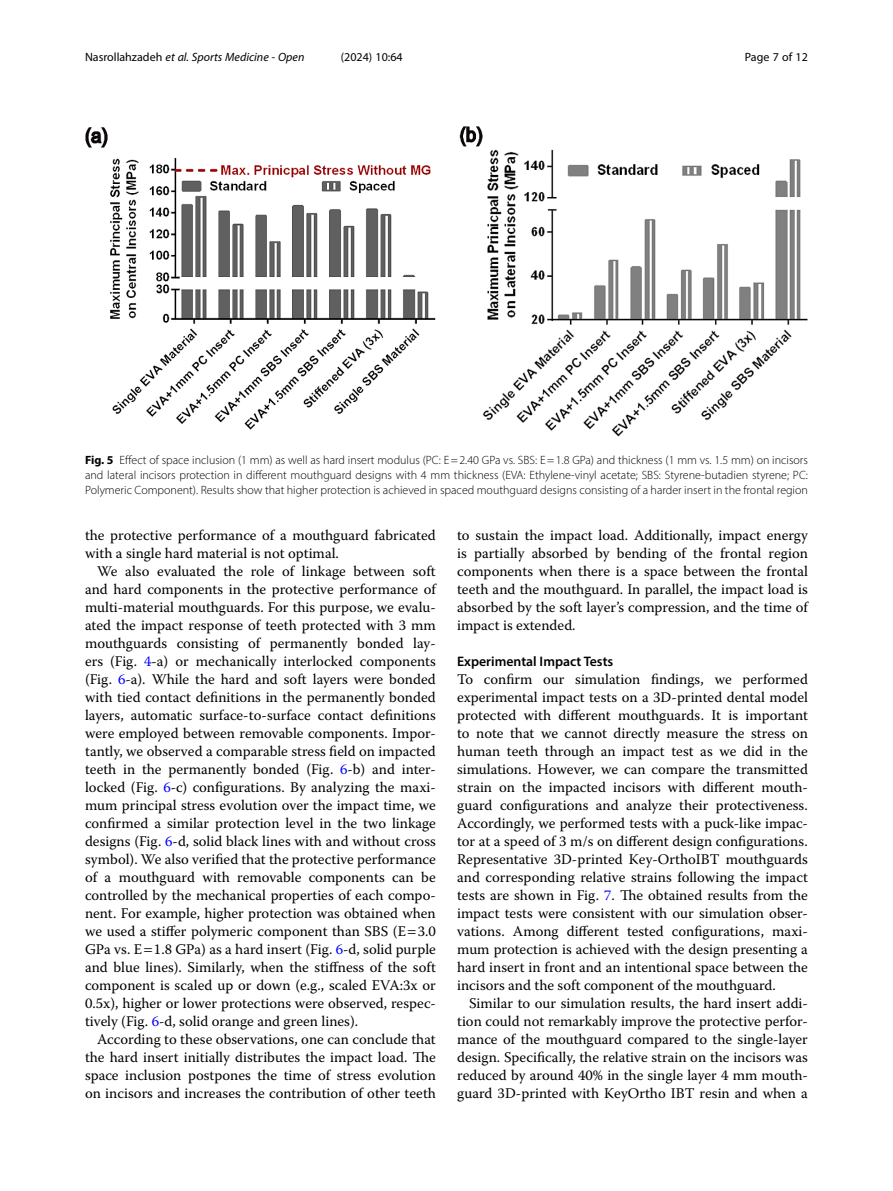
<style>
.page{position:relative;width:893px;height:1191px;background:#fff}
.page>*{position:absolute;margin:0;border:0;box-sizing:border-box;transform-origin:0 0}
.Body_Text_Indent{font:14.7px/18px "Warnock Pro";color:#000;text-align:justify}
.Body_Text{font:14.7px/18px "Warnock Pro";color:#000;text-align:justify}
.Head_2{font:600 13.8px "Myriad Pro";color:#000}
.Figure_Caption{font:300 12px/15px "Myriad Pro";color:#000;text-align:justify}
.t1{font:italic 12px "Myriad Pro";color:#000}
.t2{font:12px "Myriad Pro";color:#000}
.s1{font-style:normal}
.s2{font-weight:700}
.s3{color:#00f}
</style>
<div class="page">
<img style="left:85px;top:126px;width:723px;height:311px">
<p class="t1" style="left:85px;top:50px;width:221px"><span class="s1">Nasrollahzadeh</span> et al. Sports Medicine - Open</p>
<p class="t2" style="left:341px;top:50px;width:63px">(2024) 10:64</p>
<p class="t2" style="left:745px;top:50px;width:65px">Page 7 of 12</p>
<p class="Figure_Caption" style="left:85px;top:452px;width:724px"><span class="s2">Fig. 5</span> Effect of space inclusion (1 mm) as well as hard insert modulus (PC: E=2.40 GPa vs. SBS: E=1.8 GPa) and thickness (1 mm vs. 1.5 mm) on incisors and lateral incisors protection in different mouthguard designs with 4 mm thickness (EVA: Ethylene-vinyl acetate; SBS: Styrene-butadien styrene; PC:<br>Polymeric Component). Results show that higher protection is achieved in spaced mouthguard designs consisting of a harder insert in the frontal region</p>
<p class="Body_Text_Indent" style="left:85px;top:526px;width:352px">the protective performance of a mouthguard fabricated with a single hard material is not optimal.</p>
<p class="Body_Text_Indent" style="left:85px;top:562px;width:352px;text-indent:12px">We also evaluated the role of linkage between soft and hard components in the protective performance of multi-material mouthguards. For this purpose, we evalu&shy;ated the impact response of teeth protected with 3 mm mouthguards consisting of permanently bonded lay&shy;ers (Fig. <span class="s3">4</span>-a) or mechanically interlocked components (Fig. <span class="s3">6</span>-a). While the hard and soft layers were bonded with tied contact definitions in the permanently bonded layers, automatic surface-to-surface contact definitions were employed between removable components. Impor&shy;tantly, we observed a comparable stress field on impacted teeth in the permanently bonded (Fig. <span class="s3">6</span>-b) and inter&shy;locked (Fig. <span class="s3">6</span>-c) configurations. By analyzing the maxi&shy;mum principal stress evolution over the impact time, we confirmed a similar protection level in the two linkage designs (Fig. <span class="s3">6</span>-d, solid black lines with and without cross symbol). We also verified that the protective performance of a mouthguard with removable components can be controlled by the mechanical properties of each compo&shy;nent. For example, higher protection was obtained when we used a stiffer polymeric component than SBS (E 3.0<br>GPa vs. E 1.8 GPa) as a hard insert (Fig. <span class="s3">6</span>-d, solid purple and blue lines). Similarly, when the stiffness of the soft component is scaled up or down (e.g., scaled EVA:3x or 0.5x), higher or lower protections were observed, respec&shy;tively (Fig. <span class="s3">6</span>-d, solid orange and green lines).</p>
<p class="Body_Text_Indent" style="left:85px;top:1030px;width:352px;text-indent:12px">According to these observations, one can conclude that the hard insert initially distributes the impact load. The space inclusion postpones the time of stress evolution on incisors and increases the contribution of other teeth</p>
<p class="Body_Text_Indent" style="left:457px;top:526px;width:352px">to sustain the impact load. Additionally, impact energy is partially absorbed by bending of the frontal region components when there is a space between the frontal teeth and the mouthguard. In parallel, the impact load is absorbed by the soft layer’s compression, and the time of impact is extended.</p>
<p class="Head_2" style="left:457px;top:653px;width:158px">Experimental Impact Tests</p>
<p class="Body_Text" style="left:457px;top:670px;width:352px">To confirm our simulation findings, we performed experimental impact tests on a 3D-printed dental model protected with different mouthguards. It is important to note that we cannot directly measure the stress on human teeth through an impact test as we did in the simulations. However, we can compare the transmitted strain on the impacted incisors with different mouth&shy;guard configurations and analyze their protectiveness.<br>Accordingly, we performed tests with a puck-like impac&shy;tor at a speed of 3 m/s on different design configurations.<br>Representative 3D-printed Key-OrthoIBT mouthguards and corresponding relative strains following the impact tests are shown in Fig. <span class="s3">7</span>. The obtained results from the impact tests were consistent with our simulation obser&shy;vations. Among different tested configurations, maxi&shy;mum protection is achieved with the design presenting a hard insert in front and an intentional space between the incisors and the soft component of the mouthguard.</p>
<p class="Body_Text_Indent" style="left:457px;top:994px;width:352px;text-indent:12px">Similar to our simulation results, the hard insert addi&shy;tion could not remarkably improve the protective perfor&shy;mance of the mouthguard compared to the single-layer design. Specifically, the relative strain on the incisors was reduced by around 40% in the single layer 4 mm mouth&shy;guard 3D-printed with KeyOrtho IBT resin and when a</p>
</div>
